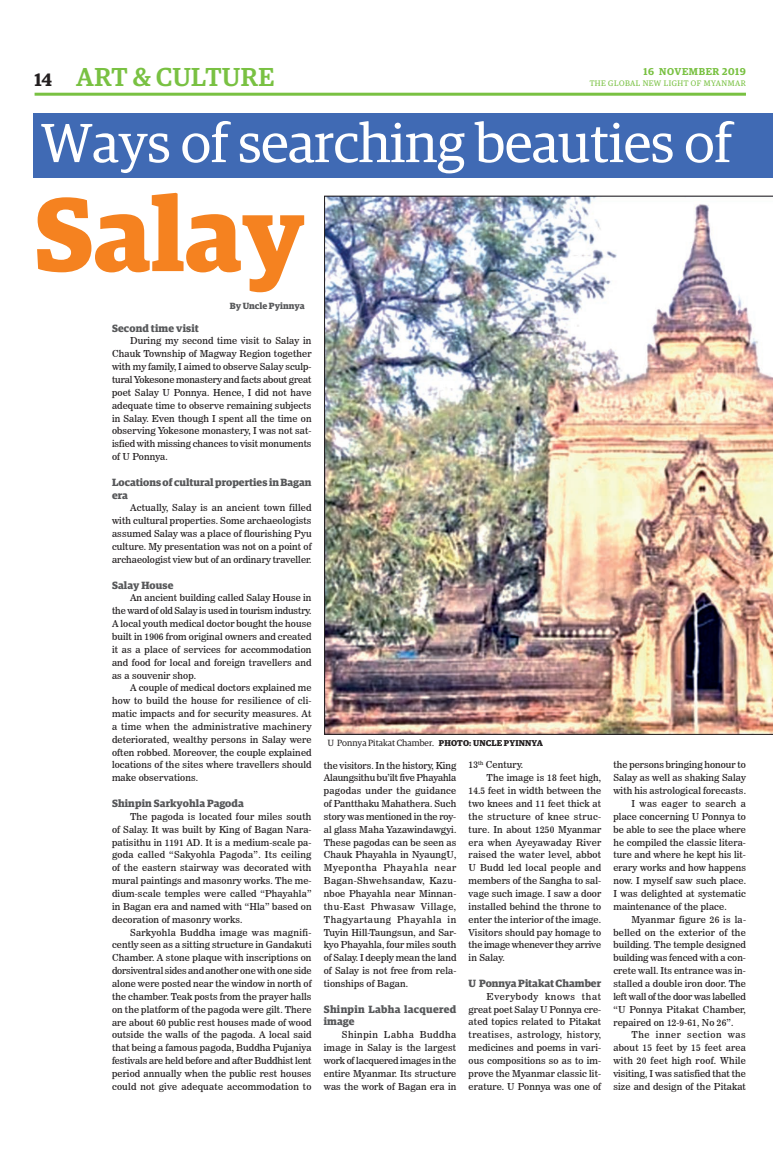
<style>
.page{position:relative;width:773px;height:1152px;background:#fff}
.page>*{position:absolute;margin:0;border:0;box-sizing:border-box;transform-origin:0 0}
.t1{font:700 104.5px "Guardian Egyp";color:#f58220}
.t2{font:55px "Guardian Egyp";color:#fff}
.t3{font:500 26px "Guardian Egyp";letter-spacing:.02em;color:#79c142}
.t4{font:700 10.5px/12.9px "Guardian Egyp";color:#57585a}
.t5{font:700 10.5px/12.9px "Guardian Egyp";letter-spacing:.03em;color:#57585a}
.t6{font:600 10px "Guardian Egyp";letter-spacing:.06em;color:#79c142}
.t7{font:9.5px/12.9px "News 706 BT Roman C";letter-spacing:.01em;color:#231f20;text-align:justify}
.t8{font:9.5px "News 706 BT Roman C";letter-spacing:-.01em;color:#231f20}
.t9{font:9.5px "News 706 BT Roman C";letter-spacing:.03em;color:#231f20}
.t10{font:9.5px "News 706 BT Roman C";letter-spacing:.035em;color:#231f20}
.t11{font:9.5px "News 706 BT Roman C";letter-spacing:.055em;color:#231f20}
.t12{font:9px "Guardian Egyp";color:#231f20}
.t13{font:700 9px "Guardian Egyp";color:#57585a}
.t14{font:8px "Guardian Egyp";letter-spacing:.06em;color:#79c142}
.s1{font-weight:600;font-size:18px;color:#231f20}
.s2{font-weight:700;font-size:8.5px}
</style>
<div class="page">
<hr style="left:35px;top:93px;width:711px;height:3px;background:#79c142">
<img style="left:324px;top:196px;width:449px;height:539px">
<div style="left:34px;top:113px;width:739px;height:64px;background:#406ab4"></div>
<h3 class="t3" style="left:35px;top:59px;width:241px"><span class="s1">14</span> ART &amp; CULTURE</h3>
<p class="t6" style="left:643px;top:64px;width:104px">16 NOVEMBER 2019</p>
<p class="t14" style="left:589px;top:78px;width:158px">THE GLOBAL NEW LIGHT OF MYANMAR</p>
<h2 class="t2" style="left:41px;top:105px;width:691px">Ways of searching beauties of</h2>
<h1 class="t1" style="left:35px;top:155px;width:272px">Salay</h1>
<p class="t13" style="left:230px;top:299px;width:76px">By Uncle Pyinnya</p>
<p class="t4" style="left:112px;top:320px;width:88px">Second time visit</p>
<p class="t7" style="left:112px;top:335px;width:201px;text-indent:18px">During my second time visit to Salay in Chauk Township of Magway Region together with my family, I aimed to observe Salay sculp&shy;tural Yokesone monastery and facts about great poet Salay U Ponnya. Hence, I did not have adequate time to observe remaining subjects in Salay. Even though I spent all the time on observing Yokesone monastery, I was not sat&shy;isfied with missing chances to visit monuments of U Ponnya.</p>
<p class="t4" style="left:112px;top:475px;width:201px">Locations of cultural properties in Bagan era</p>
<p class="t7" style="left:112px;top:502px;width:201px;text-indent:18px">Actually, Salay is an ancient town filled with cultural properties. Some archaeologists assumed Salay was a place of flourishing Pyu culture. My presentation was not on a point of archaeologist view but of an ordinary traveller.</p>
<p class="t4" style="left:112px;top:577px;width:63px">Salay House</p>
<p class="t7" style="left:112px;top:592px;width:201px;text-indent:18px">An ancient building called Salay House in the ward of old Salay is used in tourism industry.<br>A local youth medical doctor bought the house built in 1906 from original owners and created it as a place of services for accommodation and food for local and foreign travellers and as a souvenir shop.</p>
<p class="t7" style="left:112px;top:681px;width:201px;text-indent:18px">A couple of medical doctors explained me how to build the house for resilience of cli&shy;matic impacts and for security measures. At a time when the administrative machinery deteriorated, wealthy persons in Salay were often robbed. Moreover, the couple explained locations of the sites where travellers should make observations.</p>
<p class="t4" style="left:112px;top:796px;width:133px">Shinpin Sarkyohla Pagoda</p>
<p class="t7" style="left:112px;top:810px;width:201px;text-indent:18px">The pagoda is located four miles south of Salay. It was built by King of Bagan Nara&shy;patisithu in 1191 AD. It is a medium-scale pa&shy;goda called “Sakyohla Pagoda”. Its ceiling of the eastern stairway was decorated with mural paintings and masonry works. The me&shy;dium-scale temples were called “Phayahla” in Bagan era and named with “Hla” based on decoration of masonry works.</p>
<p class="t7" style="left:112px;top:926px;width:201px;text-indent:18px">Sarkyohla Buddha image was magnifi&shy;cently seen as a sitting structure in Gandakuti Chamber. A stone plaque with inscriptions on dorsiventral sides and another one with one side alone were posted near the window in north of the chamber. Teak posts from the prayer halls on the platform of the pagoda were gilt. There are about 60 public rest houses made of wood outside the walls of the pagoda. A local said that being a famous pagoda, Buddha Pujaniya festivals are held before and after Buddhist lent period annually when the public rest houses could not give adequate accommodation to</p>
<p class="t12" style="left:328px;top:737px;width:217px">U Ponnya Pitakat Chamber. <span class="s2">PHOTO: UNCLE PYINNYA</span></p>
<p class="t7" style="left:324px;top:759px;width:134px">the visitors. In the history, King Alaungsithu bu’ilt five Phayahla pagodas under the guidance of Pantthaku Mahathera. Such story was mentioned in the roy&shy;al glass Maha Yazawindawgyi.<br>These pagodas can be seen as Chauk Phayahla in NyaungU, Myepontha Phayahla near Bagan-Shwehsandaw, Kazu&shy;nboe Phayahla near Minnan&shy;thu-East Phwasaw Village, Thagyartaung Phayahla in Tuyin Hill-Taungsun, and Sar&shy;kyo Phayahla, four miles south of Salay. I deeply mean the land of Salay is not free from rela&shy;tionships of Bagan.</p>
<p class="t5" style="left:324px;top:1001px;width:134px">Shinpin Labha lacquered image</p>
<p class="t7" style="left:324px;top:1028px;width:134px;text-indent:18px">Shinpin Labha Buddha image in Salay is the largest work of lacquered images in the entire Myanmar. Its structure was the work of Bagan era in</p>
<p class="t7" style="left:468px;top:759px;width:56px">13<sup>th</sup> Century.</p>
<p class="t7" style="left:486px;top:771px;width:116px">The image is 18 feet high,</p>
<p class="t7" style="left:468px;top:784px;width:134px">14.5 feet in width between the</p>
<p class="t7" style="left:468px;top:797px;width:134px">two knees and 11 feet thick at</p>
<p class="t10" style="left:468px;top:811px;width:134px">the structure of knee struc-</p>
<p class="t7" style="left:468px;top:823px;width:134px">ture. In about 1250 Myanmar</p>
<p class="t9" style="left:468px;top:836px;width:134px">era when Ayeyawaday River</p>
<p class="t7" style="left:468px;top:849px;width:134px">raised the water level, abbot</p>
<p class="t7" style="left:468px;top:861px;width:134px">U Budd led local people and</p>
<p class="t7" style="left:468px;top:874px;width:134px">members of the Sangha to sal-</p>
<p class="t7" style="left:468px;top:887px;width:134px">vage such image. I saw a door</p>
<p class="t7" style="left:468px;top:900px;width:134px">installed behind the throne to</p>
<p class="t7" style="left:468px;top:913px;width:134px">enter the interior of the image.</p>
<p class="t7" style="left:468px;top:926px;width:134px">Visitors should pay homage to</p>
<p class="t8" style="left:468px;top:939px;width:134px">the image whenever they arrive</p>
<p class="t7" style="left:468px;top:951px;width:38px">in Salay.</p>
<p class="t4" style="left:468px;top:976px;width:134px">U Ponnya Pitakat Chamber</p>
<p class="t7" style="left:468px;top:990px;width:134px;text-indent:18px">Everybody knows that great poet Salay U Ponnya cre&shy;ated topics related to Pitakat treatises, astrology, history, medicines and poems in vari&shy;ous compositions so as to im&shy;prove the Myanmar classic lit&shy;erature. U Ponnya was one of</p>
<p class="t7" style="left:613px;top:759px;width:134px">the persons bringing honour to</p>
<p class="t7" style="left:613px;top:771px;width:134px">Salay as well as shaking Salay</p>
<p class="t7" style="left:613px;top:784px;width:134px">with his astrological forecasts.</p>
<p class="t10" style="left:631px;top:798px;width:116px">I was eager to search a</p>
<p class="t7" style="left:613px;top:810px;width:134px">place concerning U Ponnya to</p>
<p class="t7" style="left:613px;top:823px;width:134px">be able to see the place where</p>
<p class="t7" style="left:613px;top:836px;width:134px">he compiled the classic litera-</p>
<p class="t7" style="left:613px;top:849px;width:134px">ture and where he kept his lit-</p>
<p class="t7" style="left:613px;top:861px;width:134px">erary works and how happens</p>
<p class="t7" style="left:613px;top:874px;width:134px">now. I myself saw such place.</p>
<p class="t7" style="left:613px;top:887px;width:134px">I was delighted at systematic</p>
<p class="t7" style="left:613px;top:900px;width:115px">maintenance of the place.</p>
<p class="t7" style="left:631px;top:913px;width:116px">Myanmar figure 26 is la-</p>
<p class="t9" style="left:613px;top:926px;width:134px">belled on the exterior of the</p>
<p class="t7" style="left:613px;top:939px;width:134px">building. The temple designed</p>
<p class="t7" style="left:613px;top:951px;width:134px">building was fenced with a con-</p>
<p class="t7" style="left:613px;top:964px;width:134px">crete wall. Its entrance was in-</p>
<p class="t7" style="left:613px;top:977px;width:134px">stalled a double iron door. The</p>
<p class="t8" style="left:613px;top:991px;width:134px">left wall of the door was labelled</p>
<p class="t7" style="left:613px;top:1003px;width:134px">“U Ponnya Pitakat Chamber,</p>
<p class="t7" style="left:613px;top:1016px;width:121px">repaired on 12-9-61, No 26”.</p>
<p class="t11" style="left:631px;top:1029px;width:116px">The inner section was</p>
<p class="t7" style="left:613px;top:1041px;width:134px">about 15 feet by 15 feet area</p>
<p class="t7" style="left:613px;top:1054px;width:134px">with 20 feet high roof. While</p>
<p class="t7" style="left:613px;top:1067px;width:134px">visiting, I was satisfied that the</p>
<p class="t7" style="left:613px;top:1080px;width:134px">size and design of the Pitakat</p>
</div>
